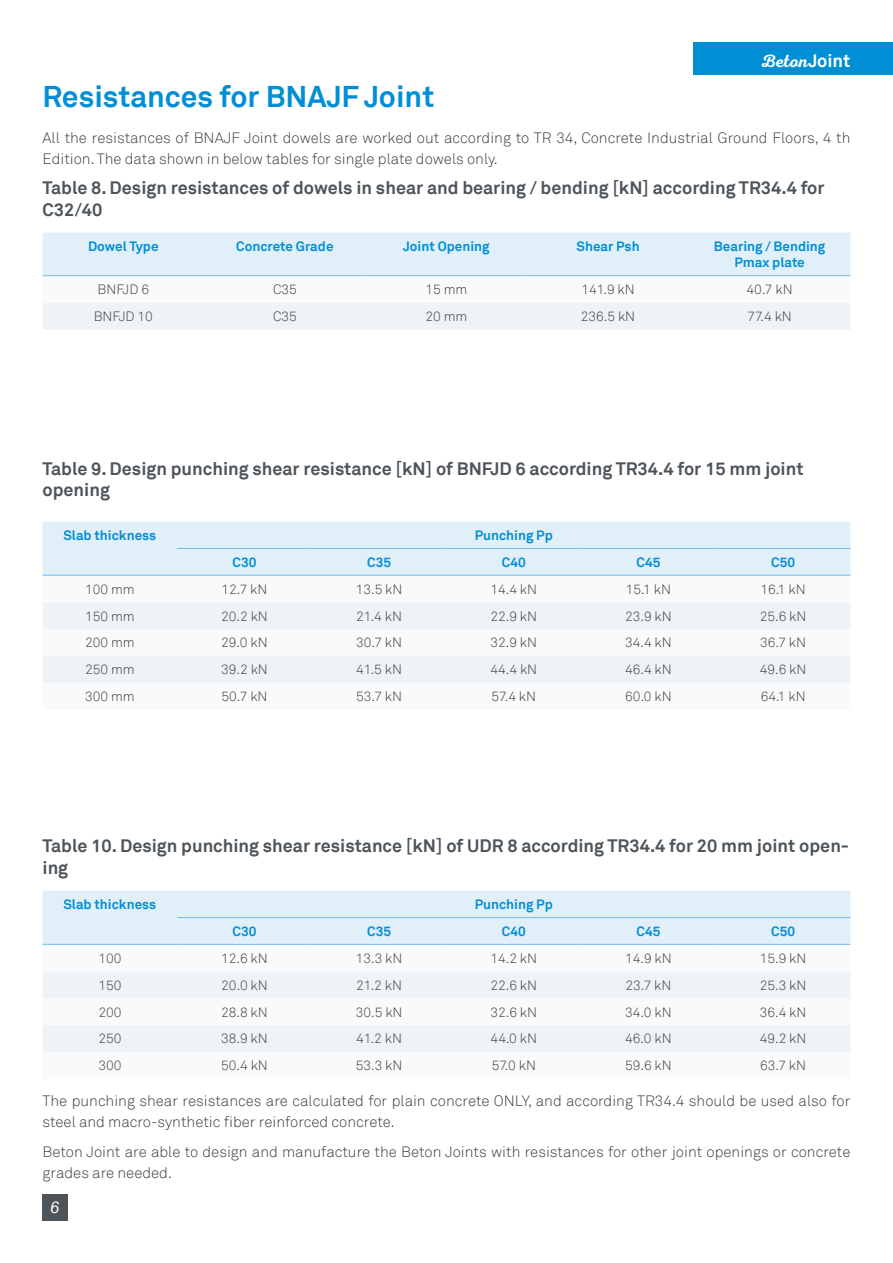
<style>
.page{position:relative;width:893px;height:1263px;background:#fff}
.page>*{position:absolute;margin:0;border:0;box-sizing:border-box;transform-origin:0 0}
.t1{font:700 30px "Akkurat";color:#008fd5}
.Table_Heading{font:700 18px/21.6px "Akkurat";color:#4d545a}
.t2{font:600 18px "Nexa Script";color:#fff}
.t3{font:italic 16.5px "Akkurat";color:#fff}
.Body_Copy{font:300 15px/21px "Akkurat";color:#3b3d3f}
.Table_Text{font:300 13.5px "Akkurat";color:#3b3d3f}
.Table_Header{font:700 13.5px/16.2px "Akkurat";color:#008fd5;text-align:center}
.s1{font-family:"Akkurat";font-weight:700}
</style>
<div class="page">
<div style="left:693px;top:43px;width:200px;height:32px;background:#008fd5"></div>
<div style="left:43px;top:1194px;width:25px;height:26px;background:#4d545a"></div>
<svg style="left:43px;top:233px;width:807px;height:96px"></svg>
<hr style="left:43px;top:275px;width:161px;height:1px;background:#76bae7">
<hr style="left:204px;top:275px;width:162px;height:1px;background:#76bae7">
<hr style="left:366px;top:275px;width:161px;height:1px;background:#76bae7">
<hr style="left:527px;top:275px;width:162px;height:1px;background:#76bae7">
<hr style="left:689px;top:275px;width:161px;height:1px;background:#76bae7">
<div style="left:43px;top:522px;width:807px;height:53px;background:#e1eff9"></div>
<svg style="left:43px;top:602px;width:807px;height:81px;fill:#f0f3f6"></svg>
<hr style="left:177px;top:548px;width:135px;height:1px;background:#76bae7">
<hr style="left:312px;top:548px;width:134px;height:1px;background:#76bae7">
<hr style="left:446px;top:548px;width:135px;height:1px;background:#76bae7">
<hr style="left:581px;top:548px;width:135px;height:1px;background:#76bae7">
<hr style="left:716px;top:548px;width:134px;height:1px;background:#76bae7">
<hr style="left:43px;top:575px;width:134px;height:1px;background:#76bae7">
<hr style="left:177px;top:575px;width:135px;height:1px;background:#76bae7">
<hr style="left:312px;top:575px;width:134px;height:1px;background:#76bae7">
<hr style="left:446px;top:575px;width:135px;height:1px;background:#76bae7">
<hr style="left:581px;top:575px;width:135px;height:1px;background:#76bae7">
<hr style="left:716px;top:575px;width:134px;height:1px;background:#76bae7">
<div style="left:43px;top:891px;width:807px;height:53px;background:#e1eff9"></div>
<svg style="left:43px;top:972px;width:807px;height:80px;fill:#f0f3f6"></svg>
<hr style="left:177px;top:917px;width:135px;height:1px;background:#76bae7">
<hr style="left:312px;top:917px;width:134px;height:1px;background:#76bae7">
<hr style="left:446px;top:917px;width:135px;height:1px;background:#76bae7">
<hr style="left:581px;top:917px;width:135px;height:1px;background:#76bae7">
<hr style="left:716px;top:917px;width:134px;height:1px;background:#76bae7">
<hr style="left:43px;top:944px;width:134px;height:1px;background:#76bae7">
<hr style="left:177px;top:944px;width:135px;height:1px;background:#76bae7">
<hr style="left:312px;top:944px;width:134px;height:1px;background:#76bae7">
<hr style="left:446px;top:944px;width:135px;height:1px;background:#76bae7">
<hr style="left:581px;top:944px;width:135px;height:1px;background:#76bae7">
<hr style="left:716px;top:944px;width:134px;height:1px;background:#76bae7">
<p class="t2" style="left:760px;top:50px;width:91px">Beton<span class="s1">Joint</span></p>
<p class="t1" style="left:43px;top:77px;width:393px">Resistances for BNAJF Joint</p>
<p class="Body_Copy" style="left:43px;top:128px;width:809px">All the resistances of BNAJF Joint dowels are worked out according to TR 34, Concrete Industrial Ground Floors, 4 th<br>Edition. The data shown in below tables for single plate dowels only.</p>
<p class="Table_Heading" style="left:43px;top:177px;width:784px">Table 8. Design resistances of dowels in shear and bearing / bending [kN] according TR34.4 for<br>C32/40</p>
<p class="Table_Header" style="left:88px;top:238px;width:72px">Dowel Type</p>
<p class="Table_Header" style="left:236px;top:238px;width:99px">Concrete Grade</p>
<p class="Table_Header" style="left:403px;top:238px;width:88px">Joint Opening</p>
<p class="Table_Header" style="left:576px;top:238px;width:65px">Shear Psh</p>
<p class="Table_Header" style="left:714px;top:238px;width:113px">Bearing / Bending<br>Pmax plate</p>
<p class="Table_Text" style="left:98px;top:282px;width:53px">BNFJD 6</p>
<p class="Table_Text" style="left:273px;top:282px;width:25px">C35</p>
<p class="Table_Text" style="left:426px;top:282px;width:43px">15 mm</p>
<p class="Table_Text" style="left:581px;top:282px;width:55px">141.9 kN</p>
<p class="Table_Text" style="left:747px;top:282px;width:48px">40.7 kN</p>
<p class="Table_Text" style="left:94px;top:308px;width:61px">BNFJD 10</p>
<p class="Table_Text" style="left:273px;top:308px;width:25px">C35</p>
<p class="Table_Text" style="left:425px;top:308px;width:43px">20 mm</p>
<p class="Table_Text" style="left:581px;top:308px;width:56px">236.5 kN</p>
<p class="Table_Text" style="left:747px;top:308px;width:46px">77.4 kN</p>
<p class="Table_Heading" style="left:43px;top:457px;width:763px">Table 9. Design punching shear resistance [kN] of BNFJD 6 according TR34.4 for 15 mm joint opening</p>
<p class="Table_Header" style="left:63px;top:527px;width:94px">Slab thickness</p>
<p class="Table_Header" style="left:475px;top:527px;width:79px">Punching Pp</p>
<p class="Table_Header" style="left:233px;top:554px;width:25px">C30</p>
<p class="Table_Header" style="left:367px;top:554px;width:25px">C35</p>
<p class="Table_Header" style="left:502px;top:554px;width:25px">C40</p>
<p class="Table_Header" style="left:636px;top:554px;width:25px">C45</p>
<p class="Table_Header" style="left:771px;top:554px;width:25px">C50</p>
<p class="Table_Text" style="left:85px;top:581px;width:51px">100 mm</p>
<p class="Table_Text" style="left:222px;top:581px;width:47px">12.7 kN</p>
<p class="Table_Text" style="left:356px;top:581px;width:48px">13.5 kN</p>
<p class="Table_Text" style="left:490px;top:581px;width:48px">14.4 kN</p>
<p class="Table_Text" style="left:626px;top:581px;width:46px">15.1 kN</p>
<p class="Table_Text" style="left:761px;top:581px;width:46px">16.1 kN</p>
<p class="Table_Text" style="left:85px;top:608px;width:51px">150 mm</p>
<p class="Table_Text" style="left:221px;top:608px;width:48px">20.2 kN</p>
<p class="Table_Text" style="left:356px;top:608px;width:47px">21.4 kN</p>
<p class="Table_Text" style="left:490px;top:608px;width:48px">22.9 kN</p>
<p class="Table_Text" style="left:625px;top:608px;width:48px">23.9 kN</p>
<p class="Table_Text" style="left:760px;top:608px;width:48px">25.6 kN</p>
<p class="Table_Text" style="left:85px;top:635px;width:51px">200 mm</p>
<p class="Table_Text" style="left:221px;top:635px;width:48px">29.0 kN</p>
<p class="Table_Text" style="left:356px;top:635px;width:48px">30.7 kN</p>
<p class="Table_Text" style="left:490px;top:635px;width:48px">32.9 kN</p>
<p class="Table_Text" style="left:625px;top:635px;width:48px">34.4 kN</p>
<p class="Table_Text" style="left:760px;top:635px;width:47px">36.7 kN</p>
<p class="Table_Text" style="left:85px;top:661px;width:51px">250 mm</p>
<p class="Table_Text" style="left:221px;top:661px;width:48px">39.2 kN</p>
<p class="Table_Text" style="left:356px;top:661px;width:47px">41.5 kN</p>
<p class="Table_Text" style="left:490px;top:661px;width:48px">44.4 kN</p>
<p class="Table_Text" style="left:625px;top:661px;width:48px">46.4 kN</p>
<p class="Table_Text" style="left:760px;top:661px;width:48px">49.6 kN</p>
<p class="Table_Text" style="left:85px;top:688px;width:51px">300 mm</p>
<p class="Table_Text" style="left:222px;top:688px;width:48px">50.7 kN</p>
<p class="Table_Text" style="left:356px;top:688px;width:47px">53.7 kN</p>
<p class="Table_Text" style="left:492px;top:688px;width:46px">57.4 kN</p>
<p class="Table_Text" style="left:625px;top:688px;width:48px">60.0 kN</p>
<p class="Table_Text" style="left:761px;top:688px;width:46px">64.1 kN</p>
<p class="Table_Heading" style="left:43px;top:835px;width:808px">Table 10. Design punching shear resistance [kN] of UDR 8 according TR34.4 for 20 mm joint open&shy;ing</p>
<p class="Table_Header" style="left:63px;top:896px;width:94px">Slab thickness</p>
<p class="Table_Header" style="left:475px;top:896px;width:79px">Punching Pp</p>
<p class="Table_Header" style="left:233px;top:923px;width:25px">C30</p>
<p class="Table_Header" style="left:367px;top:923px;width:25px">C35</p>
<p class="Table_Header" style="left:502px;top:923px;width:25px">C40</p>
<p class="Table_Header" style="left:636px;top:923px;width:25px">C45</p>
<p class="Table_Header" style="left:771px;top:923px;width:25px">C50</p>
<p class="Table_Text" style="left:98px;top:950px;width:25px">100</p>
<p class="Table_Text" style="left:221px;top:950px;width:48px">12.6 kN</p>
<p class="Table_Text" style="left:356px;top:950px;width:48px">13.3 kN</p>
<p class="Table_Text" style="left:490px;top:950px;width:48px">14.2 kN</p>
<p class="Table_Text" style="left:625px;top:950px;width:48px">14.9 kN</p>
<p class="Table_Text" style="left:760px;top:950px;width:48px">15.9 kN</p>
<p class="Table_Text" style="left:98px;top:977px;width:25px">150</p>
<p class="Table_Text" style="left:221px;top:977px;width:48px">20.0 kN</p>
<p class="Table_Text" style="left:356px;top:977px;width:47px">21.2 kN</p>
<p class="Table_Text" style="left:490px;top:977px;width:48px">22.6 kN</p>
<p class="Table_Text" style="left:625px;top:977px;width:47px">23.7 kN</p>
<p class="Table_Text" style="left:760px;top:977px;width:48px">25.3 kN</p>
<p class="Table_Text" style="left:98px;top:1004px;width:25px">200</p>
<p class="Table_Text" style="left:221px;top:1004px;width:48px">28.8 kN</p>
<p class="Table_Text" style="left:356px;top:1004px;width:48px">30.5 kN</p>
<p class="Table_Text" style="left:490px;top:1004px;width:48px">32.6 kN</p>
<p class="Table_Text" style="left:625px;top:1004px;width:48px">34.0 kN</p>
<p class="Table_Text" style="left:760px;top:1004px;width:48px">36.4 kN</p>
<p class="Table_Text" style="left:98px;top:1031px;width:25px">250</p>
<p class="Table_Text" style="left:221px;top:1031px;width:48px">38.9 kN</p>
<p class="Table_Text" style="left:356px;top:1031px;width:47px">41.2 kN</p>
<p class="Table_Text" style="left:491px;top:1031px;width:48px">44.0 kN</p>
<p class="Table_Text" style="left:625px;top:1031px;width:48px">46.0 kN</p>
<p class="Table_Text" style="left:760px;top:1031px;width:48px">49.2 kN</p>
<p class="Table_Text" style="left:98px;top:1057px;width:25px">300</p>
<p class="Table_Text" style="left:221px;top:1057px;width:48px">50.4 kN</p>
<p class="Table_Text" style="left:356px;top:1057px;width:48px">53.3 kN</p>
<p class="Table_Text" style="left:492px;top:1057px;width:46px">57.0 kN</p>
<p class="Table_Text" style="left:625px;top:1057px;width:48px">59.6 kN</p>
<p class="Table_Text" style="left:760px;top:1057px;width:47px">63.7 kN</p>
<p class="Body_Copy" style="left:43px;top:1091px;width:809px">The punching shear resistances are calculated for plain concrete ONLY, and according TR34.4 should be used also for steel and macro-synthetic fiber reinforced concrete.</p>
<p class="Body_Copy" style="left:43px;top:1141px;width:809px">Beton Joint are able to design and manufacture the Beton Joints with resistances for other joint openings or concrete grades are needed.</p>
<p class="t3" style="left:51px;top:1197px;width:11px">6</p>
</div>
